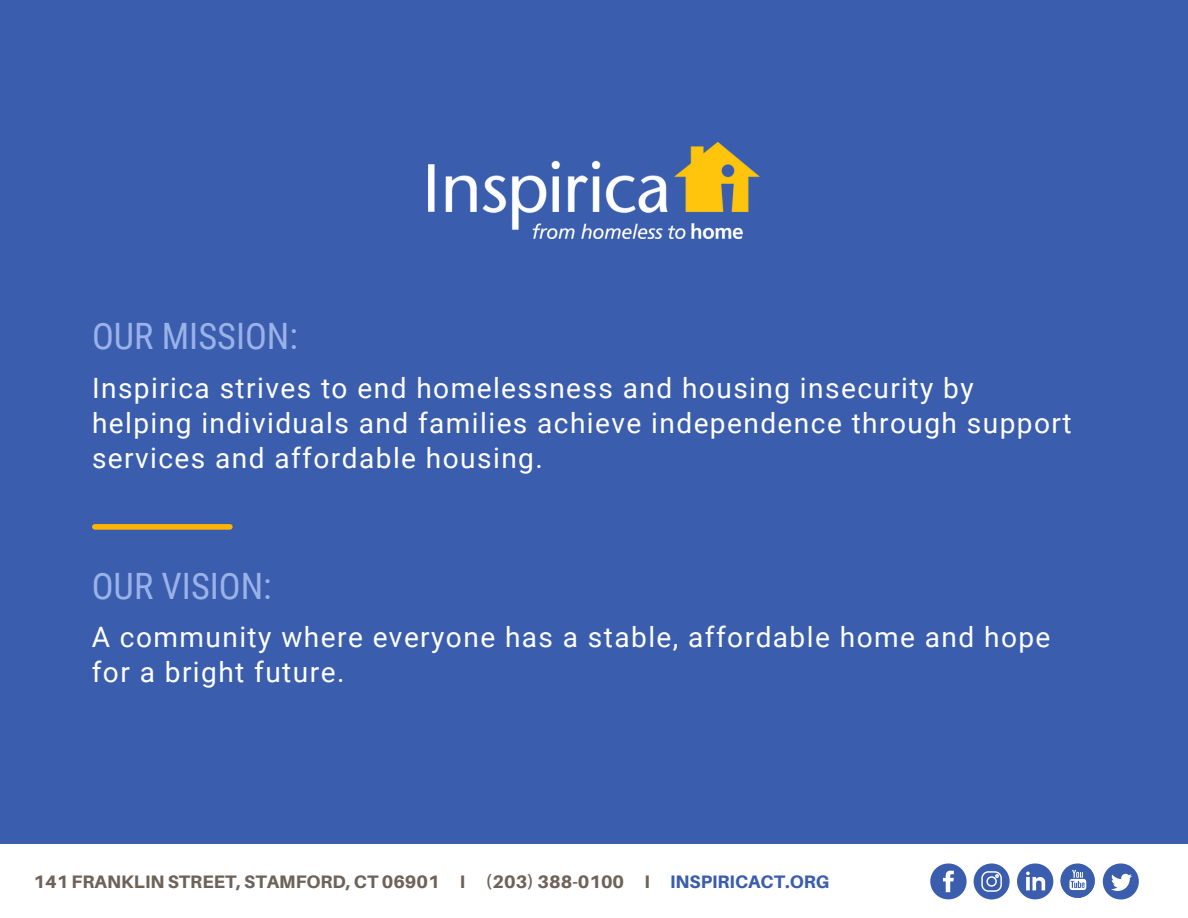
<style>
.page{position:relative;width:1188px;height:918px;background:#fff}
.page>*{position:absolute;margin:0;border:0;box-sizing:border-box;transform-origin:0 0}
.t1{font:36.3px "Roboto Condensed";color:#9ab2e8}
.t2{font:28.05px/34.8px "Roboto";letter-spacing:.05em;color:#fff}
.t3{font:800 18.15px "Aileron";color:#6e6259}
.s1{color:#3a5dae}
</style>
<div class="page">
<div style="left:0;top:0;width:1188px;height:844px;background:#3a5dae"></div>
<img style="left:429px;top:143px;width:330px;height:95px">
<svg style="left:930px;top:863px;width:37px;height:36px"></svg>
<svg style="left:1103px;top:863px;width:36px;height:36px"></svg>
<svg style="left:1017px;top:863px;width:36px;height:36px"></svg>
<svg style="left:1060px;top:863px;width:35px;height:35px"></svg>
<svg style="left:1065px;top:869px;width:30px;height:29px"></svg>
<svg style="left:974px;top:863px;width:36px;height:36px"></svg>
<div style="left:95px;top:524px;width:135px;height:6px;background:#ffb500"></div>
<p class="t1" style="left:92px;top:316px;width:207px">OUR MISSION:</p>
<p class="t2" style="left:92px;top:371px;width:981px">Inspirica strives to end homelessness and housing insecurity by helping individuals and families achieve independence through support services and affordable housing.</p>
<p class="t1" style="left:92px;top:565px;width:181px">OUR VISION:</p>
<p class="t2" style="left:92px;top:620px;width:960px">A community where everyone has a stable, affordable home and hope for a bright future.</p>
<p class="t3" style="left:33px;top:871px;width:797px">141 FRANKLIN STREET, STAMFORD, CT 06901 I (203) 388-0100 I <span class="s1">INSPIRICACT.ORG</span></p>
</div>
